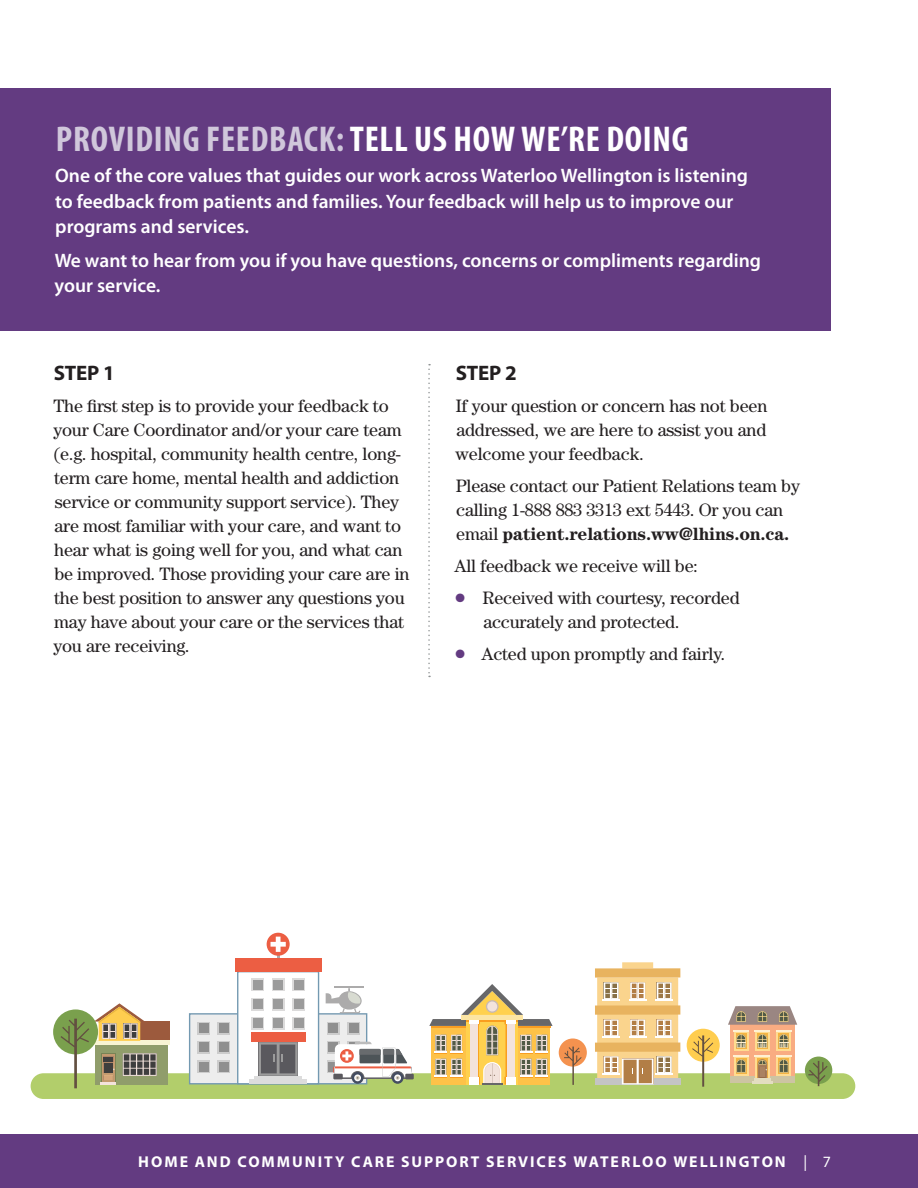
<style>
.page{position:relative;width:918px;height:1188px;background:#fff}
.page>*{position:absolute;margin:0;border:0;box-sizing:border-box;transform-origin:0 0}
.Sidebar_Hed{font:700 condensed 36px "Myriad Pro";letter-spacing:.02em;color:#fff}
.HCC_body{font:700 21px "Myriad Pro";letter-spacing:-.015em;color:#231f20}
.Sidebar_body{font:600 19.5px/25.5px "Myriad Pro";color:#fff}
.HCC_body-2{font:18px/24px "Century Std";letter-spacing:-.01em;color:#231f20}
.t1{font:700 15.75px "Myriad Pro";letter-spacing:.125em;color:#fff}
.s1{color:#d0c7db}
.s2{font-weight:700}
.s3{color:#633b81}
.s4{font-weight:400}
</style>
<div class="page">
<div style="left:0;top:1134px;width:918px;height:54px;background:#633b81"></div>
<svg style="left:428px;top:364px;width:2px;height:313px"></svg>
<div style="left:0;top:88px;width:830px;height:242px;background:#633b81"></div>
<div style="left:31px;top:1073px;width:824px;height:26px;background:#b2ce6b;border-radius:13px"></div>
<div style="left:597px;top:977px;width:81px;height:107px;background:#fad48d"></div>
<div style="left:595px;top:1078px;width:86px;height:6px;background:#c4c4c4"></div>
<div style="left:595px;top:1043px;width:85px;height:9px;background:#e8b35f"></div>
<div style="left:595px;top:1005px;width:85px;height:10px;background:#e8b35f"></div>
<svg style="left:603px;top:1019px;width:17px;height:19px"></svg>
<svg style="left:656px;top:1019px;width:17px;height:19px"></svg>
<svg style="left:629px;top:1019px;width:17px;height:19px"></svg>
<div style="left:622px;top:962px;width:31px;height:6px;background:#fad48d"></div>
<div style="left:595px;top:968px;width:85px;height:10px;background:#e8b35f"></div>
<svg style="left:603px;top:982px;width:17px;height:19px"></svg>
<svg style="left:656px;top:982px;width:17px;height:19px"></svg>
<svg style="left:629px;top:982px;width:17px;height:19px"></svg>
<svg style="left:603px;top:1056px;width:70px;height:28px"></svg>
<div style="left:96px;top:1041px;width:72px;height:43px;background:#909d6b"></div>
<div style="left:140px;top:1022px;width:30px;height:19px;background:#9c5a3d"></div>
<hr style="left:94px;top:1041px;width:76px;height:4px;background:#f8f4d3">
<div style="left:53px;top:1009px;width:45px;height:45px;background:#7aa04d;border-radius:50%"></div>
<svg style="left:61px;top:1003px;width:96px;height:85px"></svg>
<div style="left:190px;top:1014px;width:177px;height:70px;background:#ededed"></div>
<div style="left:189px;top:1013px;width:178px;height:71px;border:1px solid #7399b1"></div>
<div style="left:197px;top:1022px;width:13px;height:12px;background:#ccc"></div>
<div style="left:199px;top:1023px;width:10px;height:10px;background:#8f8f8f"></div>
<div style="left:218px;top:1022px;width:12px;height:12px;background:#ccc"></div>
<div style="left:219px;top:1023px;width:10px;height:10px;background:#8f8f8f"></div>
<svg style="left:197px;top:1041px;width:13px;height:13px"></svg>
<div style="left:199px;top:1043px;width:10px;height:9px;background:#8f8f8f"></div>
<svg style="left:218px;top:1041px;width:12px;height:13px"></svg>
<div style="left:219px;top:1043px;width:10px;height:9px;background:#8f8f8f"></div>
<div style="left:197px;top:1061px;width:13px;height:12px;background:#ccc"></div>
<div style="left:199px;top:1062px;width:10px;height:10px;background:#8f8f8f"></div>
<div style="left:218px;top:1061px;width:12px;height:12px;background:#ccc"></div>
<div style="left:219px;top:1062px;width:10px;height:10px;background:#8f8f8f"></div>
<div style="left:327px;top:1022px;width:12px;height:12px;background:#ccc"></div>
<div style="left:328px;top:1023px;width:10px;height:10px;background:#8f8f8f"></div>
<svg style="left:347px;top:1022px;width:13px;height:12px"></svg>
<div style="left:349px;top:1023px;width:9px;height:10px;background:#8f8f8f"></div>
<svg style="left:327px;top:1041px;width:12px;height:13px"></svg>
<div style="left:328px;top:1043px;width:10px;height:9px;background:#8f8f8f"></div>
<div style="left:347px;top:1041px;width:13px;height:13px;background:#ccc"></div>
<div style="left:327px;top:1061px;width:12px;height:12px;background:#ccc"></div>
<div style="left:328px;top:1062px;width:10px;height:10px;background:#8f8f8f"></div>
<svg style="left:267px;top:933px;width:23px;height:23px"></svg>
<svg style="left:271px;top:937px;width:15px;height:22px"></svg>
<hr style="left:334px;top:986px;width:30px;height:2px;background:#acabab">
<svg style="left:326px;top:988px;width:36px;height:25px"></svg>
<div style="left:238px;top:972px;width:81px;height:112px;background:#fff"></div>
<div style="left:237px;top:971px;width:82px;height:113px;border:1px solid #7399b1"></div>
<hr style="left:250px;top:1080px;width:57px;height:4px;background:#dcdcdc">
<hr style="left:254px;top:1076px;width:48px;height:4px;background:#dcdcdc">
<div style="left:235px;top:959px;width:86px;height:13px;background:#ec5e43"></div>
<svg style="left:251px;top:979px;width:13px;height:12px"></svg>
<div style="left:253px;top:980px;width:9px;height:10px;background:#9b9b9b"></div>
<div style="left:272px;top:979px;width:12px;height:12px;background:#dcdbdb"></div>
<div style="left:273px;top:980px;width:10px;height:10px;background:#9b9b9b"></div>
<div style="left:293px;top:979px;width:12px;height:12px;background:#dcdbdb"></div>
<div style="left:294px;top:980px;width:10px;height:10px;background:#9b9b9b"></div>
<svg style="left:251px;top:998px;width:13px;height:12px"></svg>
<div style="left:253px;top:999px;width:9px;height:10px;background:#9b9b9b"></div>
<div style="left:272px;top:998px;width:12px;height:12px;background:#dcdbdb"></div>
<div style="left:273px;top:999px;width:10px;height:10px;background:#9b9b9b"></div>
<div style="left:293px;top:998px;width:12px;height:12px;background:#dcdbdb"></div>
<div style="left:294px;top:999px;width:10px;height:10px;background:#9b9b9b"></div>
<svg style="left:251px;top:1017px;width:13px;height:13px"></svg>
<div style="left:253px;top:1018px;width:9px;height:10px;background:#9b9b9b"></div>
<div style="left:272px;top:1017px;width:12px;height:13px;background:#dcdbdb"></div>
<div style="left:273px;top:1018px;width:10px;height:10px;background:#9b9b9b"></div>
<div style="left:293px;top:1017px;width:12px;height:13px;background:#dcdbdb"></div>
<div style="left:294px;top:1018px;width:10px;height:10px;background:#9b9b9b"></div>
<div style="left:251px;top:1032px;width:54px;height:10px;background:#ec5e43"></div>
<svg style="left:259px;top:1042px;width:39px;height:34px"></svg>
<svg style="left:352px;top:1072px;width:11px;height:12px"></svg>
<div style="left:354px;top:1074px;width:7px;height:7px;background:#fff;border-radius:50%"></div>
<svg style="left:392px;top:1072px;width:12px;height:12px"></svg>
<div style="left:394px;top:1074px;width:7px;height:7px;background:#fff;border-radius:50%"></div>
<svg style="left:333px;top:1042px;width:81px;height:38px"></svg>
<div style="left:333px;top:1074px;width:10px;height:5px;background:#5a595e"></div>
<div style="left:405px;top:1074px;width:9px;height:5px;background:#5a595e"></div>
<svg style="left:429px;top:984px;width:124px;height:101px"></svg>
<div style="left:559px;top:1038px;width:28px;height:29px;background:#f4924f;border-radius:50%"></div>
<svg style="left:564px;top:1047px;width:18px;height:38px"></svg>
<div style="left:730px;top:1077px;width:65px;height:6px;background:#cdc4a3"></div>
<hr style="left:752px;top:1081px;width:21px;height:2px;background:#e3ddc0">
<svg style="left:728px;top:1006px;width:69px;height:75px;background:#d3af87"></svg>
<div style="left:805px;top:1057px;width:27px;height:27px;background:#7aa04d;border-radius:50%"></div>
<svg style="left:808px;top:1061px;width:20px;height:25px"></svg>
<div style="left:687px;top:1029px;width:33px;height:33px;background:#ffcd4f;border-radius:50%"></div>
<svg style="left:692px;top:1035px;width:21px;height:52px"></svg>
<p class="Sidebar_Hed" style="left:56px;top:116px;width:634px"><span class="s1">PROVIDING FEEDBACK:</span> TELL US HOW WE’RE DOING</p>
<p class="Sidebar_body" style="left:55px;top:162px;width:694px">One of the core values that guides our work across Waterloo Wellington is listening to feedback from patients and families. Your feedback will help us to improve our programs and services.</p>
<p class="Sidebar_body" style="left:55px;top:247px;width:708px">We want to hear from you if you have questions, concerns or compliments regarding your service.</p>
<p class="HCC_body" style="left:54px;top:359px;width:62px">STEP 1</p>
<p class="HCC_body-2" style="left:53px;top:393px;width:358px">The first step is to provide your feedback to your Care Coordinator and/or your care team (e.g. hospital, community health centre, long&shy;term care home, mental health and addiction service or community support service). They are most familiar with your care, and want to hear what is going well for you, and what can be improved. Those providing your care are in the best position to answer any questions you may have about your care or the services that you are receiving.</p>
<p class="HCC_body" style="left:456px;top:359px;width:62px">STEP 2</p>
<p class="HCC_body-2" style="left:455px;top:393px;width:314px;text-align:justify">If your question or concern has not been addressed, we are here to assist you and welcome your feedback.</p>
<p class="HCC_body-2" style="left:456px;top:473px;width:346px">Please contact our Patient Relations team by calling 1-888 883 3313 ext 5443. Or you can email <span class="s2">patient.relations.ww@lhins.on.ca.</span></p>
<p class="HCC_body-2" style="left:455px;top:553px;width:245px">All feedback we receive will be:</p>
<p class="HCC_body-2" style="left:483px;top:585px;width:258px;text-indent:-28px"><span class="s3">●</span> Received with courtesy, recorded accurately and protected.</p>
<p class="HCC_body-2" style="left:456px;top:641px;width:271px"><span class="s3">●</span> Acted upon promptly and fairly.</p>
<p class="t1" style="left:138px;top:1151px;width:694px">HOME AND COMMUNITY CARE SUPPORT SERVICES WATERLOO WELLINGTON <span class="s4">| 7</span></p>
</div>
